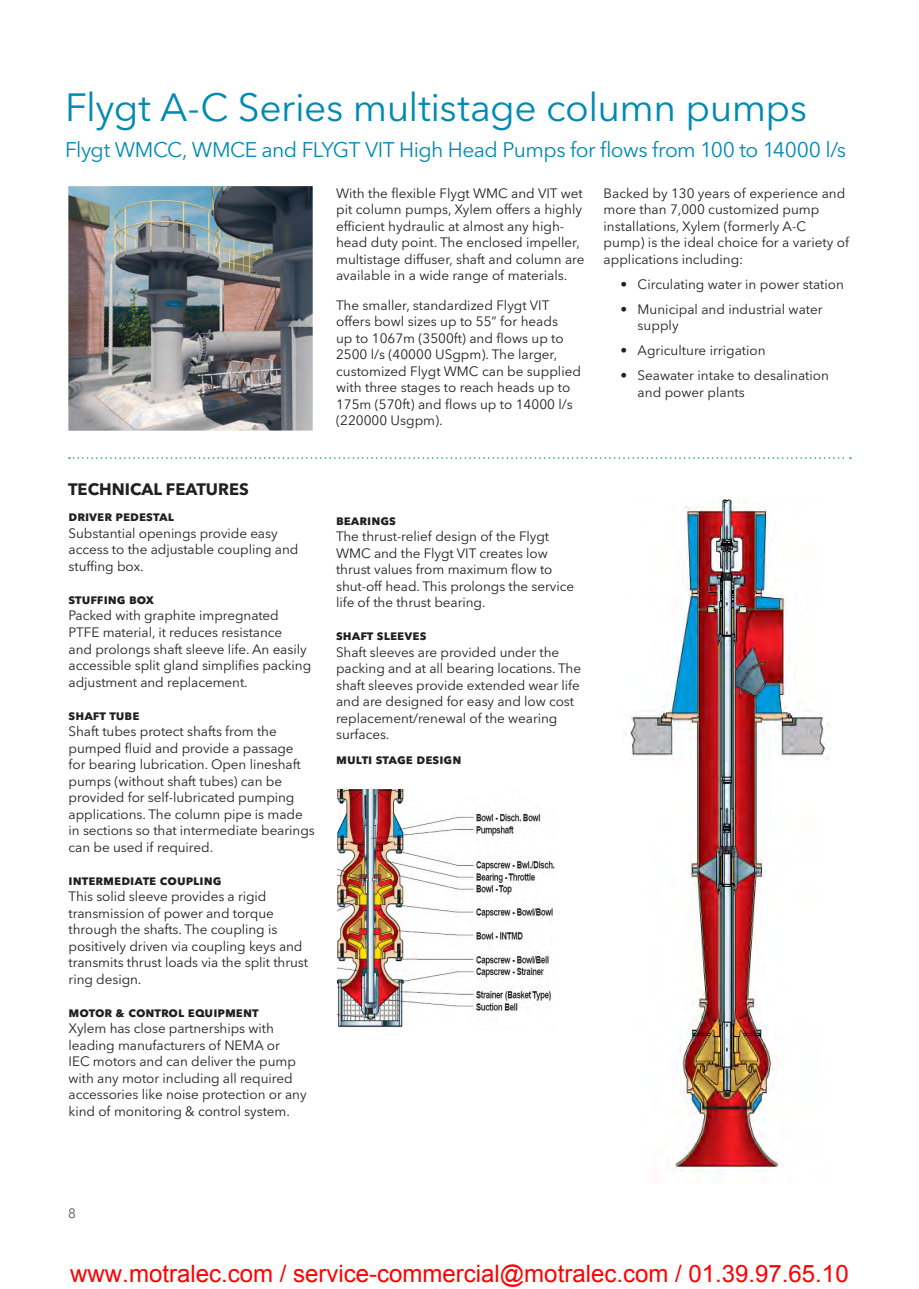
<style>
.page{position:relative;width:919px;height:1289px;background:#fff}
.page>*{position:absolute;margin:0;border:0;box-sizing:border-box;transform-origin:0 0}
.t1{font:39px "Avenir Next LT Pro";letter-spacing:-.015em;color:#008ab2}
.t2{font:24px "Arial";color:#f00}
.t3{font:21px "Avenir Next LT Pro";letter-spacing:-.025em;color:#008ab2}
.t4{font:700 16.5px "Avenir Next LT Pro";letter-spacing:.015em;color:#231f20}
.t5{font:13.5px/16.5px "Avenir Next LT Pro";letter-spacing:-.005em;color:#231f20}
.t6{font:700 13.5px "Avenir Next LT Pro";color:#231f20}
.t7{font:13.5px "Avenir Next LT Pro";color:#58595b}
</style>
<div class="page">
<img style="left:337px;top:789px;width:217px;height:240px">
<img style="left:68px;top:186px;width:245px;height:245px">
<img style="left:630px;top:500px;width:198px;height:673px">
<svg style="left:69px;top:457px;width:782px;height:2px"></svg>
<h1 class="t1" style="left:65px;top:84px;width:743px">Flygt A-C Series multistage column pumps</h1>
<h3 class="t3" style="left:65px;top:137px;width:782px">Flygt WMCC, WMCE and FLYGT VIT High Head Pumps for flows from 100 to 14000 l/s</h3>
<p class="t5" style="left:336px;top:185px;width:250px">With the flexible Flygt WMC and VIT wet pit column pumps, Xylem offers a highly efficient hydraulic at almost any high&shy;head duty point. The enclosed impeller, multistage diffuser, shaft and column are available in a wide range of materials.</p>
<p class="t5" style="left:336px;top:297px;width:246px">The smaller, standardized Flygt VIT offers bowl sizes up to 55” for heads<br>up to 1067m (3500ft) and flows up to 2500 l/s (40000 USgpm). The larger, customized Flygt WMC can be supplied with three stages to reach heads up to 175m (570ft) and flows up to 14000 l/s (220000 Usgpm).</p>
<p class="t5" style="left:603px;top:185px;width:247px">Backed by 130 years of experience and more than 7,000 customized pump installations, Xylem (formerly A-C pump) is the ideal choice for a variety of applications including:</p>
<p class="t5" style="left:620px;top:276px;width:225px">• Circulating water in power station</p>
<p class="t5" style="left:637px;top:301px;width:186px;text-indent:-17px">• Municipal and industrial water supply</p>
<p class="t5" style="left:620px;top:342px;width:146px">• Agriculture irrigation</p>
<p class="t5" style="left:637px;top:367px;width:193px;text-indent:-17px">• Seawater intake to desalination and power plants</p>
<p class="t4" style="left:68px;top:479px;width:182px">TECHNICAL FEATURES</p>
<p class="t6" style="left:69px;top:508px;width:56px">Driver pedes</p>
<p class="t6" style="left:153px;top:508px;width:15px">tal</p>
<p class="t5" style="left:69px;top:525px;width:231px">Substantial openings provide easy access to the adjustable coupling and stuffing box.</p>
<p class="t6" style="left:69px;top:591px;width:22px">Stuffing</p>
<p class="t6" style="left:129px;top:591px;width:27px">box</p>
<p class="t5" style="left:69px;top:607px;width:244px">Packed with graphite impregnated PTFE material, it reduces resistance<br>and prolongs shaft sleeve life. An easily accessible split gland simplifies packing adjustment and replacement.</p>
<p class="t6" style="left:69px;top:706px;width:56px">Shaft tube</p>
<p class="t5" style="left:69px;top:723px;width:248px">Shaft tubes protect shafts from the pumped fluid and provide a passage<br>for bearing lubrication. Open lineshaft pumps (without shaft tubes) can be provided for self-lubricated pumping applications. The column pipe is made in sections so that intermediate bearings can be used if required.</p>
<p class="t6" style="left:69px;top:871px;width:44px">Intermedia</p>
<p class="t6" style="left:143px;top:871px;width:26px">te coupling</p>
<p class="t5" style="left:69px;top:888px;width:241px">This solid sleeve provides a rigid transmission of power and torque through the shafts. The coupling is positively driven via coupling keys and transmits thrust loads via the split thrust ring design.</p>
<p class="t6" style="left:69px;top:1003px;width:191px">Motor &amp; CONTROL EQUIPMENT</p>
<p class="t5" style="left:69px;top:1020px;width:239px">Xylem has close partnerships with leading manufacturers of NEMA or<br>IEC motors and can deliver the pump with any motor including all required accessories like noise protection or any kind of monitoring &amp; control system.</p>
<p class="t6" style="left:336px;top:511px;width:40px">Bearings</p>
<p class="t5" style="left:336px;top:528px;width:239px">The thrust-relief design of the Flygt WMC and the Flygt VIT creates low thrust values from maximum flow to shut-off head. This prolongs the service life of the thrust bearing.</p>
<p class="t6" style="left:336px;top:627px;width:49px">Shaft slee</p>
<p class="t6" style="left:404px;top:627px;width:16px">ves</p>
<p class="t5" style="left:336px;top:643px;width:246px">Shaft sleeves are provided under the packing and at all bearing locations. The shaft sleeves provide extended wear life and are designed for easy and low cost replacement/renewal of the wearing surfaces.</p>
<p class="t6" style="left:336px;top:751px;width:57px">Multi stage</p>
<p class="t6" style="left:416px;top:751px;width:9px">design</p>
<p class="t7" style="left:68px;top:1205px;width:9px">8</p>
<h2 class="t2" style="left:70px;top:1264px;width:779px">www.motralec.com / service-commercial@motralec.com / 01.39.97.65.10</h2>
</div>
